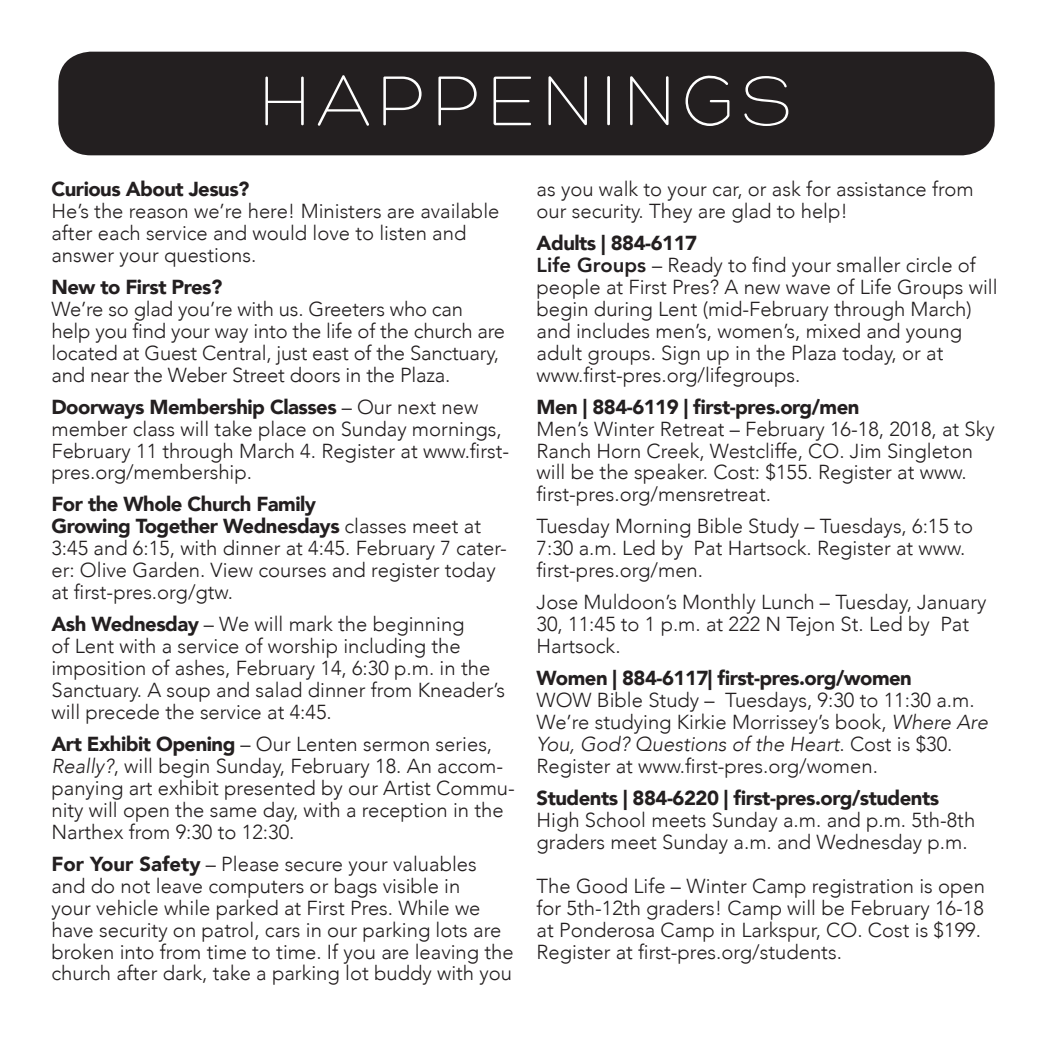
<style>
.page{position:relative;width:1053px;height:1053px;background:#fff}
.page>*{position:absolute;margin:0;border:0;box-sizing:border-box;transform-origin:0 0}
.t1{font:300 76.5px "Hero";letter-spacing:.08em;color:#fff}
.t2{font:300 20.25px/21.8px "Avenir";color:#231f20}
.t3{font:900 20.25px "Avenir";letter-spacing:-.025em;color:#231f20}
.s1{font-weight:900}
.s2{font-style:italic}
.s3{font-weight:800}
</style>
<div class="page">
<div style="left:58px;top:52px;width:937px;height:103px;background:#231f20;border-radius:32px"></div>
<h1 class="t1" style="left:259px;top:62px;width:534px">HAPPENINGS</h1>
<p class="t3" style="left:51px;top:172px;width:200px">Curious About Jesus?</p>
<p class="t2" style="left:51px;top:200px;width:450px">He’s the reason we’re here! Ministers are available after each service and would love to listen and answer your questions.</p>
<p class="t3" style="left:51px;top:269px;width:172px">New to First Pres?</p>
<p class="t2" style="left:51px;top:298px;width:455px">We’re so glad you’re with us. Greeters who can help you find your way into the life of the church are located at Guest Central, just east of the Sanctuary, and near the Weber Street doors in the Plaza.</p>
<p class="t2" style="left:51px;top:396px;width:459px"><span class="s1">Doorways Membership Classes</span> – Our next new member class will take place on Sunday mornings, February 11 through March 4. Register at www.first&shy;pres.org/membership.</p>
<p class="t2" style="left:51px;top:494px;width:457px"><span class="s1">For the Whole Church Family<br>Growing Together Wednesdays</span> classes meet at 3:45 and 6:15, with dinner at 4:45. February 7 cater&shy;er: Olive Garden. View courses and register today at first-pres.org/gtw.</p>
<p class="t2" style="left:51px;top:613px;width:455px"><span class="s1">Ash Wednesday</span> – We will mark the beginning<br>of Lent with a service of worship including the imposition of ashes, February 14, 6:30 p.m. in the Sanctuary. A soup and salad dinner from Kneader’s will precede the service at 4:45.</p>
<p class="t2" style="left:51px;top:733px;width:465px"><span class="s1">Art Exhibit Opening</span> – Our Lenten sermon series, <span class="s2">Really?</span>, will begin Sunday, February 18. An accom&shy;panying art exhibit presented by our Artist Commu&shy;nity will open the same day, with a reception in the Narthex from 9:30 to 12:30.</p>
<p class="t2" style="left:51px;top:853px;width:464px"><span class="s1">For Your Safety</span> – Please secure your valuables and do not leave computers or bags visible in<br>your vehicle while parked at First Pres. While we have security on patrol, cars in our parking lots are broken into from time to time. If you are leaving the church after dark, take a parking lot buddy with you</p>
<p class="t2" style="left:537px;top:178px;width:439px">as you walk to your car, or ask for assistance from our security. They are glad to help!</p>
<p class="t2" style="left:537px;top:232px;width:463px"><span class="s1">Adults | 884-6117<br></span><span class="s3">Life Groups</span> – Ready to find your smaller circle of people at First Pres? A new wave of Life Groups will begin during Lent (mid-February through March) and includes men’s, women’s, mixed and young adult groups. Sign up in the Plaza today, or at www.first-pres.org/lifegroups.</p>
<p class="t3" style="left:537px;top:389px;width:324px">Men | 884-6119 | first-pres.org/men</p>
<p class="t2" style="left:537px;top:418px;width:460px">Men’s Winter Retreat – February 16-18, 2018, at Sky Ranch Horn Creek, Westcliffe, CO. Jim Singleton will be the speaker. Cost: $155. Register at www. first-pres.org/mensretreat.</p>
<p class="t2" style="left:537px;top:516px;width:438px">Tuesday Morning Bible Study – Tuesdays, 6:15 to<br>7:30 a.m. Led by Pat Hartsock. Register at www. first-pres.org/men.</p>
<p class="t2" style="left:537px;top:591px;width:452px">Jose Muldoon’s Monthly Lunch – Tuesday, January<br>30, 11:45 to 1 p.m. at 222 N Tejon St. Led by Pat<br>Hartsock.</p>
<p class="t3" style="left:537px;top:661px;width:377px">Women | 884-6117| first-pres.org/women</p>
<p class="t2" style="left:537px;top:689px;width:453px">WOW Bible Study – Tuesdays, 9:30 to 11:30 a.m.<br>We’re studying Kirkie Morrissey’s book, <span class="s2">Where Are You, God? Questions of the Heart</span>. Cost is $30.<br>Register at www.first-pres.org/women.</p>
<p class="t3" style="left:537px;top:781px;width:404px">Students | 884-6220 | first-pres.org/students</p>
<p class="t2" style="left:537px;top:809px;width:440px">High School meets Sunday a.m. and p.m. 5th-8th graders meet Sunday a.m. and Wednesday p.m.</p>
<p class="t2" style="left:537px;top:875px;width:450px">The Good Life – Winter Camp registration is open for 5th-12th graders! Camp will be February 16-18 at Ponderosa Camp in Larkspur, CO. Cost is $199.<br>Register at first-pres.org/students.</p>
</div>
